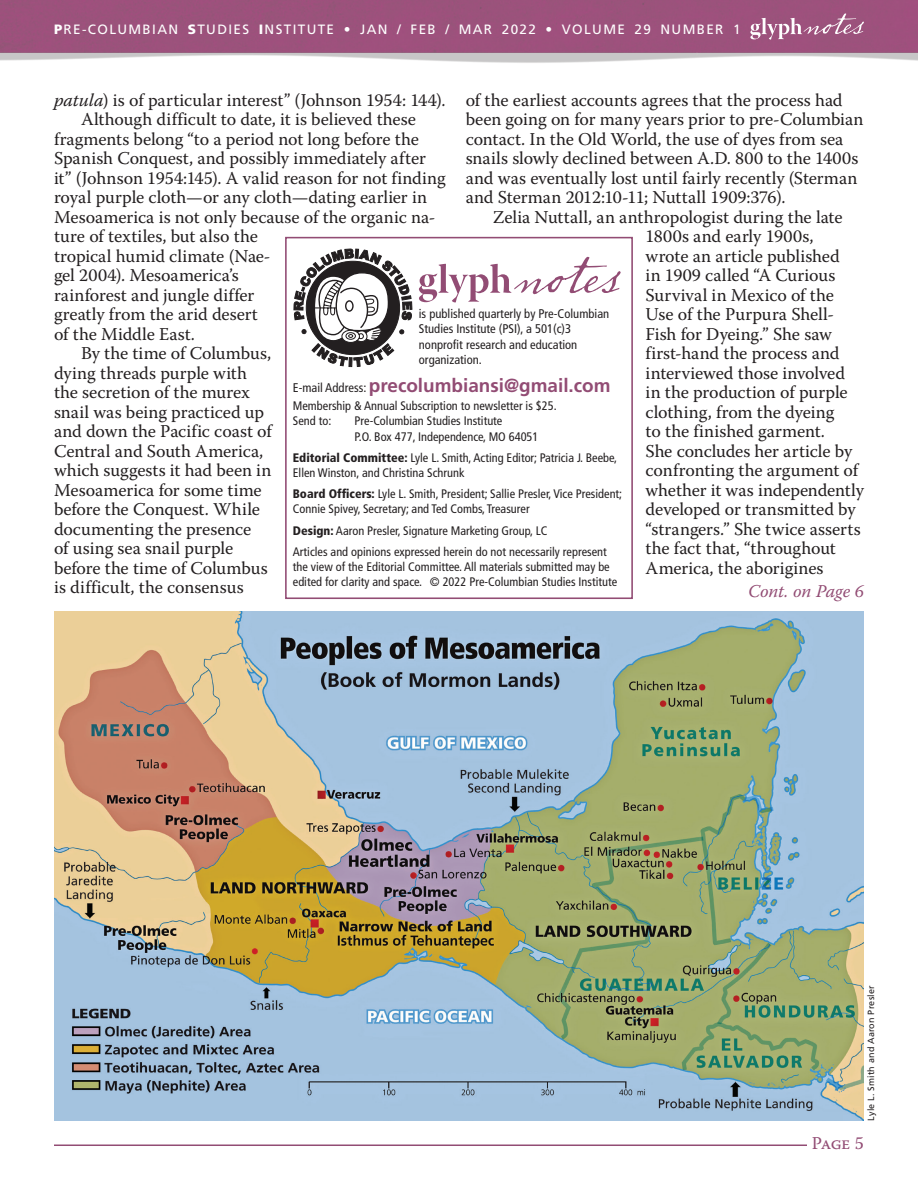
<style>
.page{position:relative;width:918px;height:1188px;background:#fff}
.page>*{position:absolute;margin:0;border:0;box-sizing:border-box;transform-origin:0 0}
.t1{font:700 18.9px "Frutiger";color:#924c74}
.No_Spacing{font:18px/19.5px "Warnock Pro";letter-spacing:-.005em;color:#231f20}
.t2{font:italic 18px "Warnock Pro";letter-spacing:-.01em;color:#924c74}
.t3{font:18px "Warnock Pro";color:#924c74}
.t4{font:13.5px "Frutiger";letter-spacing:.1em;color:#fff}
.t5{font:condensed 12.6px/15.5px "Frutiger";color:#231f20}
.t6{font:condensed 12.3px/15.1px "Frutiger";color:#231f20}
.t7{font:9px "Frutiger";letter-spacing:.02em;color:#231f20}
.s1{font-weight:900}
.s2{font-style:italic}
.s3{font-weight:400;font-stretch:condensed;font-size:12.6px;color:#231f20}
</style>
<div class="page">
<img style="left:0;top:0;width:918px;height:63px">
<svg style="left:750px;top:13px;width:114px;height:27px;background:#ad6f92"></svg>
<img style="left:54px;top:611px;width:810px;height:509px">
<hr style="left:54px;top:1145px;width:753px;height:1px;background:#924c74">
<div style="left:285px;top:237px;width:348px;height:362px;background:#fff;border:2px solid #924c74"></div>
<svg style="left:419px;top:257px;width:202px;height:45px"></svg>
<svg style="left:294px;top:249px;width:118px;height:118px"></svg>
<p class="t4" style="left:54px;top:21px;width:688px"><span class="s1">P</span>RE-COLUMBIAN <span class="s1">S</span>TUDIES <span class="s1">I</span>NSTITUTE • JAN / FEB / MAR 2022 • VOLUME 29 NUMBER 1</p>
<p class="No_Spacing" style="left:54px;top:90px;width:393px"><span class="s2">patula</span>) is of particular interest” (Johnson 1954: 144).</p>
<p class="No_Spacing" style="left:54px;top:110px;width:393px;text-indent:27px">Although difficult to date, it is believed these fragments belong “to a period not long before the Spanish Conquest, and possibly immediately after it” (Johnson 1954:145). A valid reason for not finding royal purple cloth—or any cloth—dating earlier in Mesoamerica is not only because of the organic na&shy;ture of textiles, but also the<br>tropical humid climate (Nae-<br>gel 2004). Mesoamerica’s<br>rainforest and jungle differ<br>greatly from the arid desert<br>of the Middle East.</p>
<p class="No_Spacing" style="left:54px;top:344px;width:219px;text-indent:27px">By the time of Columbus, dying threads purple with the secretion of the murex snail was being practiced up and down the Pacific coast of<br>Central and South America, which suggests it had been in<br>Mesoamerica for some time before the Conquest. While documenting the presence<br>of using sea snail purple before the time of Columbus is difficult, the consensus</p>
<p class="No_Spacing" style="left:466px;top:90px;width:399px">of the earliest accounts agrees that the process had been going on for many years prior to pre-Columbian contact. In the Old World, the use of dyes from sea snails slowly declined between A.D. 800 to the 1400s and was eventually lost until fairly recently (Sterman and Sterman 2012:10-11; Nuttall 1909:376).</p>
<p class="No_Spacing" style="left:646px;top:207px;width:220px;text-indent:-153px">Zelia Nuttall, an anthropologist during the late<br>1800s and early 1900s,<br>wrote an article published<br>in 1909 called “A Curious<br>Survival in Mexico of the<br>Use of the Purpura Shell-<br>Fish for Dyeing.” She saw first-hand the process and interviewed those involved in the production of purple clothing, from the dyeing<br>to the finished garment.<br>She concludes her article by confronting the argument of whether it was independently developed or transmitted by “strangers.” She twice asserts the fact that, “throughout<br>America, the aborigines</p>
<p class="t5" style="left:419px;top:306px;width:192px">is published quarterly by Pre-Columbian<br>Studies Institute (PSI), a 501(c)3 nonprofit research and education organization.</p>
<p class="t1" style="left:293px;top:374px;width:319px"><span class="s3">E-mail Address:</span> precolumbiansi@gmail.com</p>
<p class="t6" style="left:293px;top:398px;width:265px">Membership &amp; Annual Subscription to newsletter is $25.</p>
<p class="t6" style="left:293px;top:414px;width:40px">Send to:</p>
<p class="t6" style="left:355px;top:414px;width:149px">Pre-Columbian Studies Institute</p>
<p class="t6" style="left:355px;top:429px;width:185px">P.O. Box 477, Independence, MO 64051</p>
<p class="t6" style="left:293px;top:450px;width:326px"><span class="s1">Editorial Committee:</span> Lyle L. Smith, Acting Editor; Patricia J. Beebe,<br>Ellen Winston, and Christina Schrunk</p>
<p class="t6" style="left:293px;top:486px;width:331px"><span class="s1">Board Officers:</span> Lyle L. Smith, President; Sallie Presler, Vice President;<br>Connie Spivey, Secretary; and Ted Combs, Treasurer</p>
<p class="t6" style="left:293px;top:523px;width:256px"><span class="s1">Design:</span> Aaron Presler, Signature Marketing Group, LC</p>
<p class="t6" style="left:293px;top:544px;width:326px">Articles and opinions expressed herein do not necessarily represent the view of the Editorial Committee. All materials submitted may be edited for clarity and space. © 2022 Pre-Columbian Studies Institute</p>
<p class="t2" style="left:748px;top:580px;width:117px">Cont. on Page 6</p>
<p class="t7" style="left:866px;top:1120px;width:137px;rotate:-90deg">Lyle L. Smith and Aaron Presler</p>
<p class="t3" style="left:812px;top:1132px;width:54px">Page 5</p>
</div>
